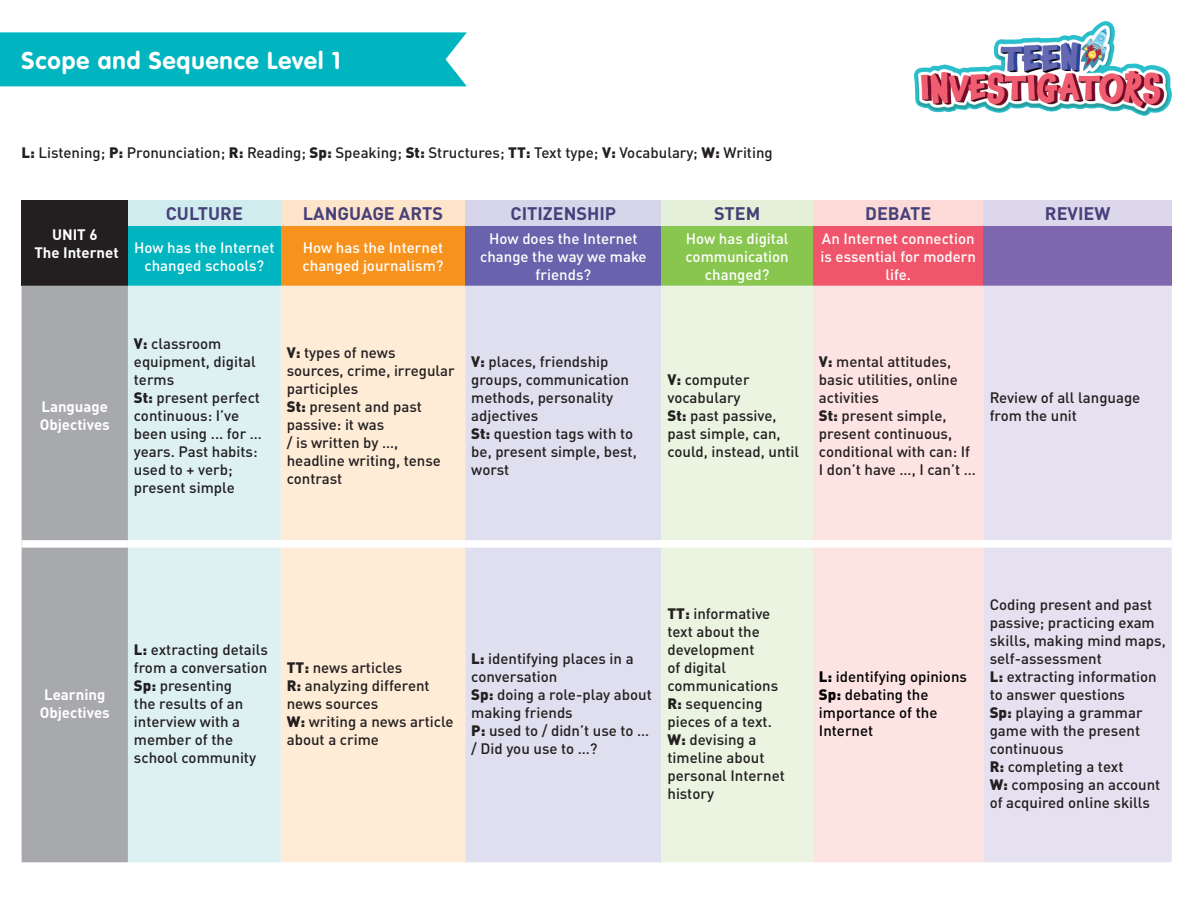
<style>
.page{position:relative;width:1188px;height:918px;background:#fff}
.page>*{position:absolute;margin:0;border:0;box-sizing:border-box;transform-origin:0 0}
.t1{font:700 24px "VAG Rounded Std";letter-spacing:.04em;color:#fff}
.t2{font:700 18px "DIN Pro";color:#45407a}
.t3{font:500 15px/18px "DIN Pro";color:#231f20}
.t4{font:500 15px/18px "DIN Pro";color:#fff;text-align:center}
.t5{font:500 15px/18px "DIN Pro";color:#000001}
.t6{font:700 15px/18px "DIN Pro";color:#fff}
.s1{font-weight:900}
</style>
<div class="page">
<div style="left:0;top:32px;width:467px;height:54px;background:#00b5bf"></div>
<img style="left:914px;top:22px;width:258px;height:94px">
<div style="left:22px;top:200px;width:106px;height:86px;background:#231f20"></div>
<div style="left:128px;top:200px;width:153px;height:26px;background:#d1ecef"></div>
<div style="left:281px;top:200px;width:184px;height:26px;background:#fee5ca"></div>
<div style="left:465px;top:200px;width:197px;height:26px;background:#d7d5ea"></div>
<div style="left:662px;top:200px;width:151px;height:26px;background:#e4f0d8"></div>
<div style="left:813px;top:200px;width:171px;height:26px;background:#fcdad7"></div>
<div style="left:984px;top:200px;width:188px;height:26px;background:#ddd7eb"></div>
<div style="left:128px;top:226px;width:153px;height:60px;background:#00b5bf"></div>
<div style="left:281px;top:226px;width:184px;height:60px;background:#f7931d"></div>
<div style="left:465px;top:226px;width:197px;height:60px;background:#6863ac"></div>
<div style="left:662px;top:226px;width:151px;height:60px;background:#89c650"></div>
<div style="left:813px;top:226px;width:171px;height:60px;background:#f0556b"></div>
<div style="left:984px;top:226px;width:188px;height:60px;background:#7f67ae"></div>
<div style="left:22px;top:286px;width:106px;height:576px;background:#a8a9ad"></div>
<div style="left:128px;top:286px;width:153px;height:576px;background:#ddf1f3"></div>
<div style="left:281px;top:286px;width:184px;height:576px;background:#feecd7"></div>
<div style="left:465px;top:286px;width:197px;height:576px;background:#e0dfef"></div>
<div style="left:662px;top:286px;width:151px;height:576px;background:#ebf4e1"></div>
<div style="left:813px;top:286px;width:171px;height:576px;background:#fde3e1"></div>
<div style="left:984px;top:286px;width:188px;height:576px;background:#e5e1f0"></div>
<div style="left:22px;top:540px;width:106px;height:8px;background:#fff"></div>
<div style="left:128px;top:540px;width:153px;height:8px;background:#fff"></div>
<div style="left:281px;top:540px;width:184px;height:8px;background:#fff"></div>
<div style="left:465px;top:540px;width:197px;height:8px;background:#fff"></div>
<div style="left:662px;top:540px;width:151px;height:8px;background:#fff"></div>
<div style="left:813px;top:540px;width:171px;height:8px;background:#fff"></div>
<div style="left:984px;top:540px;width:188px;height:8px;background:#fff"></div>
<h1 class="t1" style="left:22px;top:46px;width:321px">Scope and Sequence Level 1</h1>
<p class="t3" style="left:22px;top:142px;width:753px"><span class="s1">L:</span> Listening; <span class="s1">P:</span> Pronunciation; <span class="s1">R:</span> Reading; <span class="s1">Sp:</span> Speaking; <span class="s1">St:</span> Structures; <span class="s1">TT:</span> Text type; <span class="s1">V:</span> Vocabulary; <span class="s1">W:</span> Writing</p>
<p class="t6" style="left:34px;top:225px;width:86px;text-align:center">UNIT 6<br>The Internet</p>
<p class="t2" style="left:166px;top:201px;width:79px">CULTURE</p>
<p class="t2" style="left:303px;top:201px;width:142px">LANGUAGE ARTS</p>
<p class="t2" style="left:511px;top:201px;width:107px">CITIZENSHIP</p>
<p class="t2" style="left:714px;top:201px;width:48px">STEM</p>
<p class="t2" style="left:865px;top:201px;width:68px">DEBATE</p>
<p class="t2" style="left:1045px;top:201px;width:67px">REVIEW</p>
<p class="t4" style="left:134px;top:237px;width:142px">How has the Internet changed schools?</p>
<p class="t4" style="left:303px;top:237px;width:143px;text-align:left">How has the Internet changed journalism?</p>
<p class="t4" style="left:480px;top:228px;width:168px">How does the Internet change the way we make friends?</p>
<p class="t4" style="left:686px;top:228px;width:105px">How has digital communication changed?</p>
<p class="t4" style="left:821px;top:228px;width:157px">An Internet connection is essential for modern life.</p>
<p class="t6" style="left:40px;top:396px;width:71px">Language<br>Objectives</p>
<p class="t3" style="left:134px;top:332px;width:129px"><span class="s1">V:</span> classroom equipment, digital terms<br><span class="s1">St:</span> present perfect continuous: I’ve been using ... for … years. Past habits: used to + verb; present simple</p>
<p class="t3" style="left:287px;top:341px;width:169px"><span class="s1">V:</span> types of news sources, crime, irregular participles<br><span class="s1">St:</span> present and past passive: it was<br>/ is written by …, headline writing, tense contrast</p>
<p class="t3" style="left:471px;top:350px;width:167px"><span class="s1">V:</span> places, friendship groups, communication methods, personality adjectives<br><span class="s1">St:</span> question tags with to be, present simple, best, worst</p>
<p class="t3" style="left:667px;top:368px;width:133px"><span class="s1">V:</span> computer vocabulary<br><span class="s1">St:</span> past passive, past simple, can, could, instead, until</p>
<p class="t3" style="left:819px;top:350px;width:158px"><span class="s1">V:</span> mental attitudes, basic utilities, online activities<br><span class="s1">St:</span> present simple, present continuous, conditional with can: If<br>I don’t have …, I can’t …</p>
<p class="t3" style="left:990px;top:386px;width:152px">Review of all language from the unit</p>
<p class="t6" style="left:40px;top:685px;width:71px">Learning<br>Objectives</p>
<p class="t3" style="left:134px;top:639px;width:136px"><span class="s1">L:</span> extracting details from a conversation<br><span class="s1">Sp:</span> presenting<br>the results of an interview with a member of the school community</p>
<p class="t3" style="left:287px;top:657px;width:168px"><span class="s1">TT:</span> news articles<br><span class="s1">R:</span> analyzing different news sources<br><span class="s1">W:</span> writing a news article about a crime</p>
<p class="t3" style="left:471px;top:648px;width:182px"><span class="s1">L:</span> identifying places in a conversation<br><span class="s1">Sp:</span> doing a role-play about making friends<br><span class="s1">P:</span> used to / didn’t use to … / Did you use to …?</p>
<p class="t3" style="left:667px;top:603px;width:119px"><span class="s1">TT:</span> informative text about the development<br>of digital communications<br><span class="s1">R:</span> sequencing pieces of a text.<br><span class="s1">W:</span> devising a timeline about personal Internet history</p>
<p class="t5" style="left:819px;top:666px;width:150px"><span class="s1">L:</span> identifying opinions<br><span class="s1">Sp:</span> debating the importance of the<br>Internet</p>
<p class="t3" style="left:990px;top:594px;width:178px">Coding present and past passive; practicing exam skills, making mind maps, self-assessment<br><span class="s1">L:</span> extracting information to answer questions<br><span class="s1">Sp:</span> playing a grammar game with the present continuous<br><span class="s1">R:</span> completing a text<br><span class="s1">W:</span> composing an account of acquired online skills</p>
</div>
